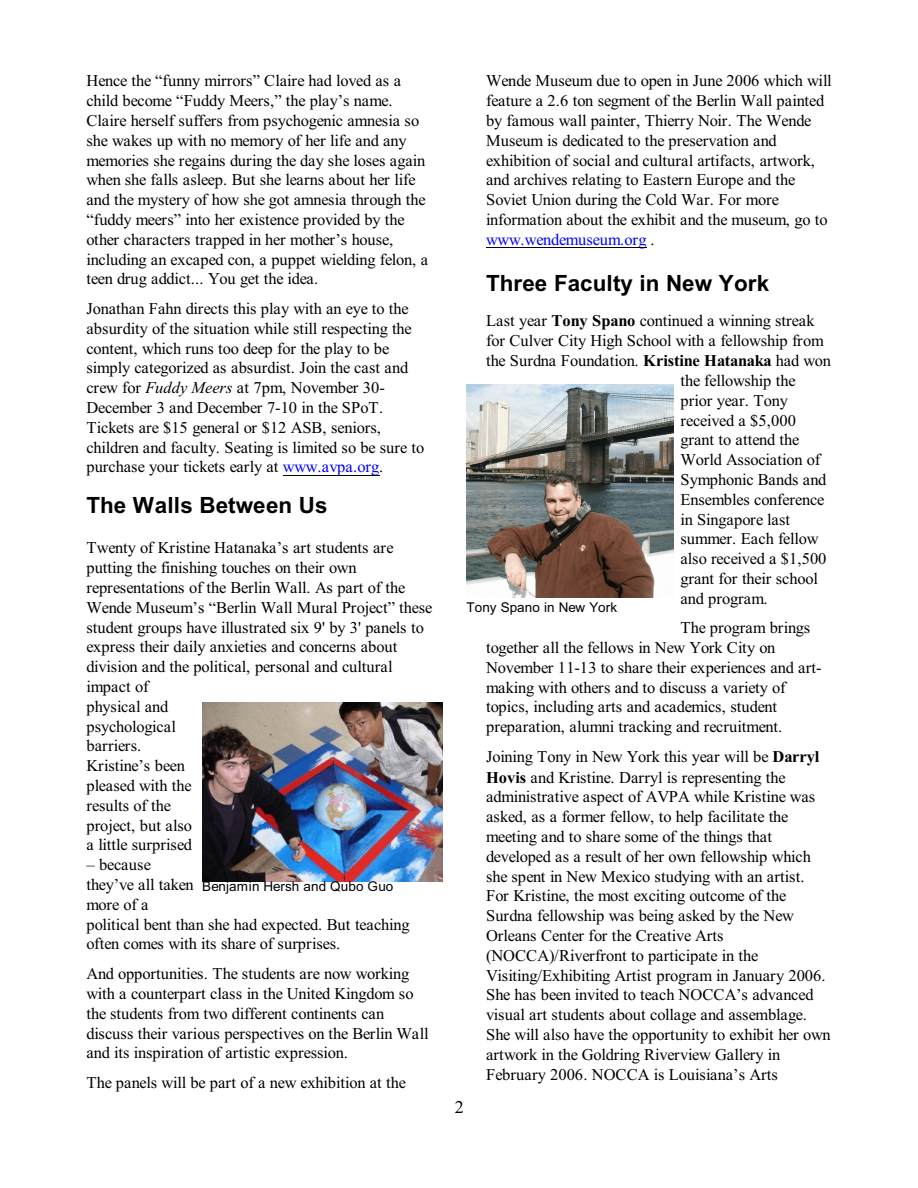
<style>
.page{position:relative;width:918px;height:1188px;background:#fff}
.page>*{position:absolute;margin:0;border:0;box-sizing:border-box;transform-origin:0 0}
.t1{font:700 22.35px "Arial";letter-spacing:.005em;color:#000}
.t2{font:18px "Times New Roman";color:#000}
.t3{font:16.5px/19.8px "Times New Roman";letter-spacing:-.015em;color:#000}
.t4{font:16.5px "Times New Roman";letter-spacing:.005em;color:#000}
.t5{font:16.5px "Times New Roman";letter-spacing:.01em;color:#000}
.t6{font:13.5px "Arial";letter-spacing:.005em;color:#000}
.s1{font-style:italic}
.s2{color:#00f}
.s3{font-weight:700}
</style>
<div class="page">
<hr style="left:283px;top:475px;width:96px;height:1px;background:#000">
<hr style="left:486px;top:248px;width:160px;height:1px;background:#000">
<img style="left:202px;top:702px;width:240px;height:179px">
<img style="left:466px;top:384px;width:208px;height:214px">
<p class="t3" style="left:86px;top:73px;width:343px">Hence the “funny mirrors” Claire had loved as a child become “Fuddy Meers,” the play’s name.<br>Claire herself suffers from psychogenic amnesia so she wakes up with no memory of her life and any memories she regains during the day she loses again when she falls asleep. But she learns about her life and the mystery of how she got amnesia through the “fuddy meers” into her existence provided by the other characters trapped in her mother’s house, including an excaped con, a puppet wielding felon, a teen drug addict... You get the idea.</p>
<p class="t3" style="left:86px;top:300px;width:340px">Jonathan Fahn directs this play with an eye to the absurdity of the situation while still respecting the content, which runs too deep for the play to be simply categorized as absurdist. Join the cast and crew for <span class="s1">Fuddy Meers</span> at 7pm, November 30- December 3 and December 7-10 in the SPoT.<br>Tickets are $15 general or $12 ASB, seniors, children and faculty. Seating is limited so be sure to purchase your tickets early at <span class="s2">www.avpa.org</span>.</p>
<h1 class="t1" style="left:86px;top:497px;width:243px">The Walls Between Us</h1>
<p class="t3" style="left:86px;top:539px;width:348px">Twenty of Kristine Hatanaka’s art students are putting the finishing touches on their own representations of the Berlin Wall. As part of the<br>Wende Museum’s “Berlin Wall Mural Project” these student groups have illustrated six 9' by 3' panels to express their daily anxieties and concerns about division and the political, personal and cultural impact of<br>physical and<br>psychological<br>barriers.<br>Kristine’s been<br>pleased with the<br>results of the<br>project, but also<br>a little surprised</p>
<p class="t3" style="left:86px;top:856px;width:325px">– because<br>they’ve all taken<br>more of a<br>political bent than she had expected. But teaching often comes with its share of surprises.</p>
<p class="t3" style="left:86px;top:965px;width:344px">And opportunities. The students are now working with a counterpart class in the United Kingdom so the students from two different continents can discuss their various perspectives on the Berlin Wall and its inspiration of artistic expression.</p>
<p class="t3" style="left:86px;top:1074px;width:321px">The panels will be part of a new exhibition at the</p>
<p class="t6" style="left:202px;top:881px;width:193px">Benjamin Hersh and Qubo Guo</p>
<p class="t3" style="left:486px;top:73px;width:347px">Wende Museum due to open in June 2006 which will feature a 2.6 ton segment of the Berlin Wall painted by famous wall painter, Thierry Noir. The Wende Museum is dedicated to the preservation and exhibition of social and cultural artifacts, artwork, and archives relating to Eastern Europe and the Soviet Union during the Cold War. For more information about the exhibit and the museum, go to <span class="s2">www.wendemuseum.org</span> .</p>
<h1 class="t1" style="left:486px;top:275px;width:285px">Three Faculty in New York</h1>
<p class="t3" style="left:486px;top:312px;width:330px">Last year <span class="s3">Tony Spano</span> continued a winning streak</p>
<p class="t3" style="left:486px;top:332px;width:339px">for Culver City High School with a fellowship from</p>
<p class="t3" style="left:486px;top:352px;width:347px">the Surdna Foundation. <span class="s3">Kristine Hatanaka</span> had won</p>
<p class="t3" style="left:680px;top:372px;width:117px">the fellowship the</p>
<p class="t3" style="left:680px;top:392px;width:109px">prior year. Tony</p>
<p class="t3" style="left:680px;top:412px;width:117px">received a $5,000</p>
<p class="t4" style="left:680px;top:434px;width:120px">grant to attend the</p>
<p class="t3" style="left:680px;top:451px;width:141px">World Association of</p>
<p class="t3" style="left:680px;top:471px;width:148px">Symphonic Bands and</p>
<p class="t3" style="left:680px;top:491px;width:146px">Ensembles conference</p>
<p class="t3" style="left:680px;top:511px;width:111px">in Singapore last</p>
<p class="t3" style="left:680px;top:530px;width:140px">summer. Each fellow</p>
<p class="t3" style="left:680px;top:550px;width:148px">also received a $1,500</p>
<p class="t3" style="left:680px;top:570px;width:139px">grant for their school</p>
<p class="t5" style="left:680px;top:592px;width:89px">and program.</p>
<p class="t3" style="left:486px;top:619px;width:337px;text-indent:194px">The program brings together all the fellows in New York City on November 11-13 to share their experiences and art&shy;making with others and to discuss a variety of topics, including arts and academics, student preparation, alumni tracking and recruitment.</p>
<p class="t3" style="left:486px;top:749px;width:346px">Joining Tony in New York this year will be <span class="s3">Darryl Hovis</span> and Kristine. Darryl is representing the administrative aspect of AVPA while Kristine was asked, as a former fellow, to help facilitate the meeting and to share some of the things that developed as a result of her own fellowship which she spent in New Mexico studying with an artist.<br>For Kristine, the most exciting outcome of the Surdna fellowship was being asked by the New Orleans Center for the Creative Arts (NOCCA)/Riverfront to participate in the Visiting/Exhibiting Artist program in January 2006.<br>She has been invited to teach NOCCA’s advanced visual art students about collage and assemblage.<br>She will also have the opportunity to exhibit her own artwork in the Goldring Riverview Gallery in February 2006. NOCCA is Louisiana’s Arts</p>
<p class="t6" style="left:467px;top:603px;width:152px">Tony Spano in New York</p>
<p class="t2" style="left:455px;top:1101px;width:10px">2</p>
</div>
